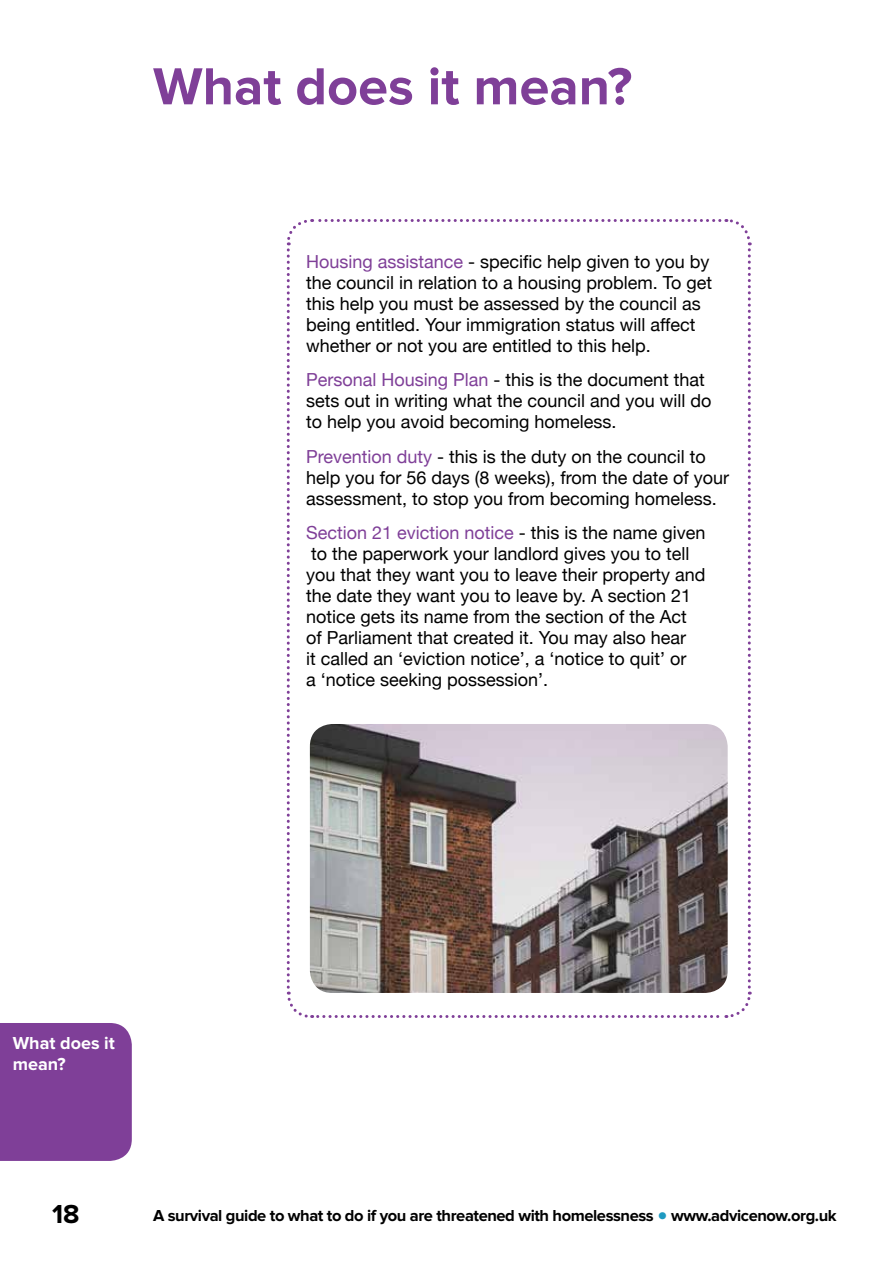
<style>
.page{position:relative;width:893px;height:1263px;background:#fff}
.page>*{position:absolute;margin:0;border:0;box-sizing:border-box;transform-origin:0 0}
.t1{font:700 54px "Proxima Nova";color:#7f3f98}
.t2{font:700 27px "Proxima Nova";color:#000}
.t3{font:18px/21px "Helvetica Neue";color:#000}
.t4{font:700 18px/21px "Proxima Nova";color:#fff}
.t5{font:700 16.5px "Proxima Nova";letter-spacing:-.025em;color:#000}
.s1{color:#7f3f98}
.s2{font-size:30px;color:#1e9ac1}
</style>
<div class="page">
<svg style="left:286px;top:219px;width:466px;height:799px"></svg>
<img style="left:310px;top:724px;width:418px;height:269px">
<div style="left:0;top:1023px;width:132px;height:138px;background:#7f3f98"></div>
<h1 class="t1" style="left:153px;top:62px;width:481px">What does it mean?</h1>
<p class="t4" style="left:13px;top:1033px;width:104px">What does it mean?</p>
<p class="t3" style="left:306px;top:252px;width:408px"><span class="s1">Housing assistance</span> - specific help given to you by the council in relation to a housing problem. To get this help you must be assessed by the council as being entitled. Your immigration status will affect whether or not you are entitled to this help.</p>
<p class="t3" style="left:306px;top:370px;width:407px"><span class="s1">Personal Housing Plan</span> - this is the document that sets out in writing what the council and you will do to help you avoid becoming homeless.</p>
<p class="t3" style="left:306px;top:447px;width:425px"><span class="s1">Prevention duty</span> - this is the duty on the council to help you for 56 days (8 weeks), from the date of your assessment, to stop you from becoming homeless.</p>
<p class="t3" style="left:306px;top:523px;width:401px"><span class="s1">Section 21 eviction notice</span> - this is the name given to the paperwork your landlord gives you to tell you that they want you to leave their property and the date they want you to leave by. A section 21 notice gets its name from the section of the Act of Parliament that created it. You may also hear<br>it called an ‘eviction notice’, a ‘notice to quit’ or<br>a ‘notice seeking possession’.</p>
<h2 class="t2" style="left:52px;top:1202px;width:29px">18</h2>
<p class="t5" style="left:153px;top:1208px;width:685px">A survival guide to what to do if you are threatened with homelessness <span class="s2">•</span> www.advicenow.org.uk</p>
</div>
